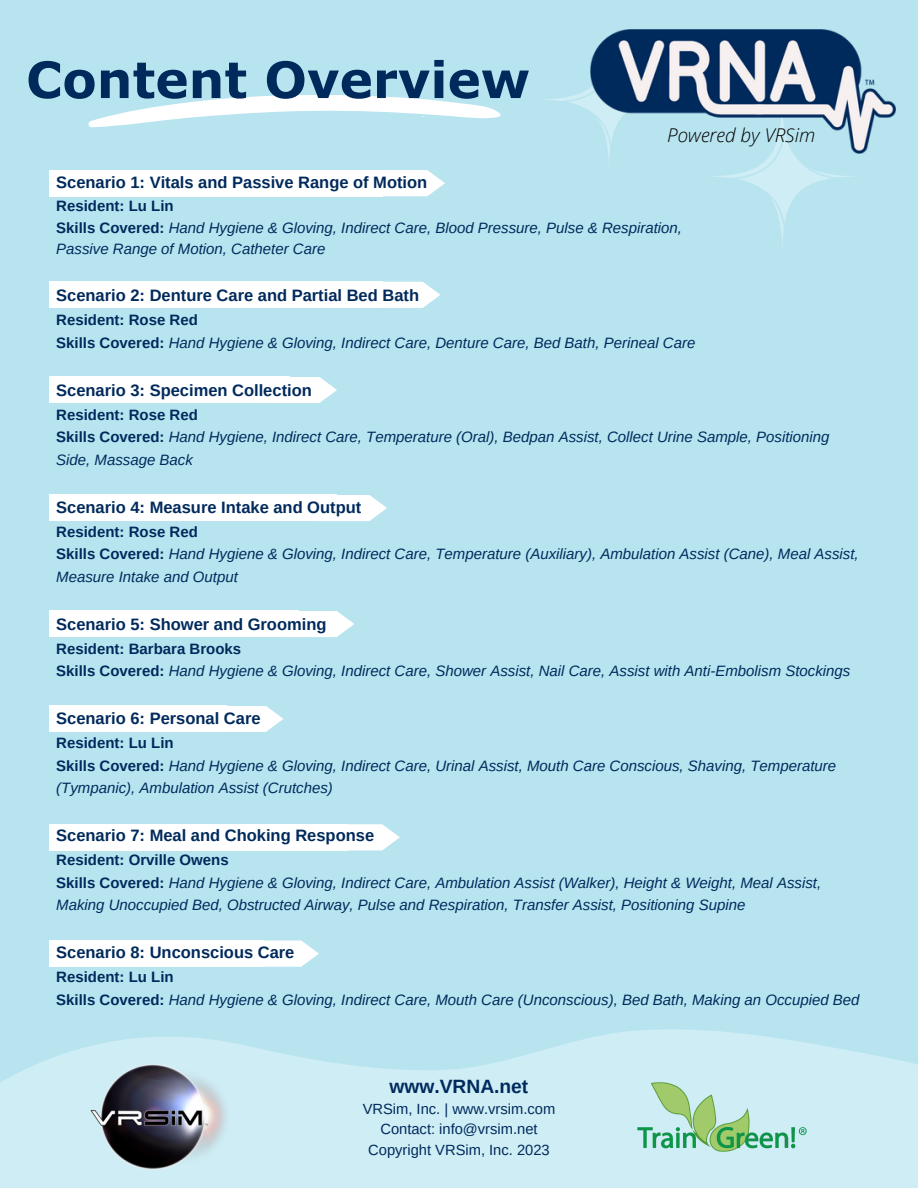
<style>
.page{position:relative;width:918px;height:1188px;background:#b8e4f0}
.page>*{position:absolute;margin:0;border:0;box-sizing:border-box;transform-origin:0 0}
.t1{font:700 50.1px "Verdana";color:#002a5c}
.t2{font:700 19.2px "Arimo";color:#002a5c}
.t3{font:italic 300 18.9px "Open Sans";color:#000}
.t4{font:700 16.5px "Arimo";color:#002a5c}
.t5{font:italic 15px/22.5px "Arimo";color:#002a5c}
.t6{font:14.7px/20.2px "Arimo";color:#002a5c;text-align:center}
.s1{font-weight:700;font-style:normal}
</style>
<div class="page">
<svg style="left:0;top:1029px;width:918px;height:159px;fill:#cfedf5"></svg>
<img style="left:633px;top:1078px;width:178px;height:78px">
<img style="left:79px;top:1063px;width:150px;height:109px">
<svg style="left:383px;top:170px;width:62px;height:26px;background:#f4fbfc"></svg>
<div style="left:49px;top:170px;width:334px;height:26px;background:#fff"></div>
<svg style="left:383px;top:282px;width:57px;height:26px"></svg>
<div style="left:49px;top:282px;width:334px;height:26px;background:#fff"></div>
<svg style="left:290px;top:377px;width:47px;height:26px"></svg>
<div style="left:49px;top:377px;width:241px;height:26px;background:#fff"></div>
<svg style="left:337px;top:495px;width:50px;height:26px"></svg>
<div style="left:49px;top:495px;width:288px;height:26px;background:#fff"></div>
<svg style="left:299px;top:611px;width:55px;height:26px"></svg>
<div style="left:49px;top:611px;width:250px;height:26px;background:#fff"></div>
<svg style="left:226px;top:706px;width:57px;height:26px"></svg>
<div style="left:49px;top:706px;width:177px;height:26px;background:#fff"></div>
<svg style="left:347px;top:824px;width:53px;height:26px"></svg>
<div style="left:49px;top:824px;width:298px;height:26px;background:#fff"></div>
<svg style="left:264px;top:940px;width:55px;height:27px"></svg>
<div style="left:49px;top:940px;width:215px;height:27px;background:#fff"></div>
<svg style="left:545px;top:29px;width:143px;height:129px"></svg>
<svg style="left:713px;top:154px;width:139px;height:91px"></svg>
<img style="left:591px;top:30px;width:305px;height:124px">
<svg style="left:88px;top:95px;width:413px;height:33px"></svg>
<h1 class="t1" style="left:26px;top:48px;width:505px">Content Overview</h1>
<p class="t3" style="left:667px;top:121px;width:150px">Powered by VRSim</p>
<p class="t4" style="left:56px;top:173px;width:373px">Scenario 1: Vitals and Passive Range of Motion</p>
<p class="t5" style="left:56px;top:196px;width:627px;line-height:21.3px"><span class="s1">Resident: Lu Lin<br>Skills Covered:</span> Hand Hygiene &amp; Gloving, Indirect Care, Blood Pressure, Pulse &amp; Respiration,<br>Passive Range of Motion, Catheter Care</p>
<p class="t4" style="left:56px;top:286px;width:364px">Scenario 2: Denture Care and Partial Bed Bath</p>
<p class="t5" style="left:56px;top:309px;width:641px"><span class="s1">Resident: Rose Red<br>Skills Covered:</span> Hand Hygiene &amp; Gloving, Indirect Care, Denture Care, Bed Bath, Perineal Care</p>
<p class="t4" style="left:56px;top:381px;width:257px">Scenario 3: Specimen Collection</p>
<p class="t5" style="left:56px;top:403px;width:775px"><span class="s1">Resident: Rose Red<br>Skills Covered:</span> Hand Hygiene, Indirect Care, Temperature (Oral), Bedpan Assist, Collect Urine Sample, Positioning<br>Side, Massage Back</p>
<p class="t4" style="left:56px;top:498px;width:307px">Scenario 4: Measure Intake and Output</p>
<p class="t5" style="left:56px;top:520px;width:804px"><span class="s1">Resident: Rose Red<br>Skills Covered:</span> Hand Hygiene &amp; Gloving, Indirect Care, Temperature (Auxiliary), Ambulation Assist (Cane), Meal Assist,<br>Measure Intake and Output</p>
<p class="t4" style="left:56px;top:615px;width:272px">Scenario 5: Shower and Grooming</p>
<p class="t5" style="left:56px;top:637px;width:796px"><span class="s1">Resident: Barbara Brooks<br>Skills Covered:</span> Hand Hygiene &amp; Gloving, Indirect Care, Shower Assist, Nail Care, Assist with Anti-Embolism Stockings</p>
<p class="t4" style="left:56px;top:709px;width:206px">Scenario 6: Personal Care</p>
<p class="t5" style="left:56px;top:732px;width:782px"><span class="s1">Resident: Lu Lin<br>Skills Covered:</span> Hand Hygiene &amp; Gloving, Indirect Care, Urinal Assist, Mouth Care Conscious, Shaving, Temperature (Tympanic), Ambulation Assist (Crutches)</p>
<p class="t4" style="left:56px;top:826px;width:319px">Scenario 7: Meal and Choking Response</p>
<p class="t5" style="left:56px;top:849px;width:766px"><span class="s1">Resident: Orville Owens<br>Skills Covered:</span> Hand Hygiene &amp; Gloving, Indirect Care, Ambulation Assist (Walker), Height &amp; Weight, Meal Assist,<br>Making Unoccupied Bed, Obstructed Airway, Pulse and Respiration, Transfer Assist, Positioning Supine</p>
<p class="t4" style="left:56px;top:943px;width:240px">Scenario 8: Unconscious Care</p>
<p class="t5" style="left:56px;top:966px;width:805px"><span class="s1">Resident: Lu Lin<br>Skills Covered:</span> Hand Hygiene &amp; Gloving, Indirect Care, Mouth Care (Unconscious), Bed Bath, Making an Occupied Bed</p>
<p class="t2" style="left:390px;top:1075px;width:140px">www.VRNA.net</p>
<p class="t6" style="left:363px;top:1099px;width:194px">VRSim, Inc. | www.vrsim.com<br>Contact: info@vrsim.net<br>Copyright VRSim, Inc. 2023</p>
</div>
